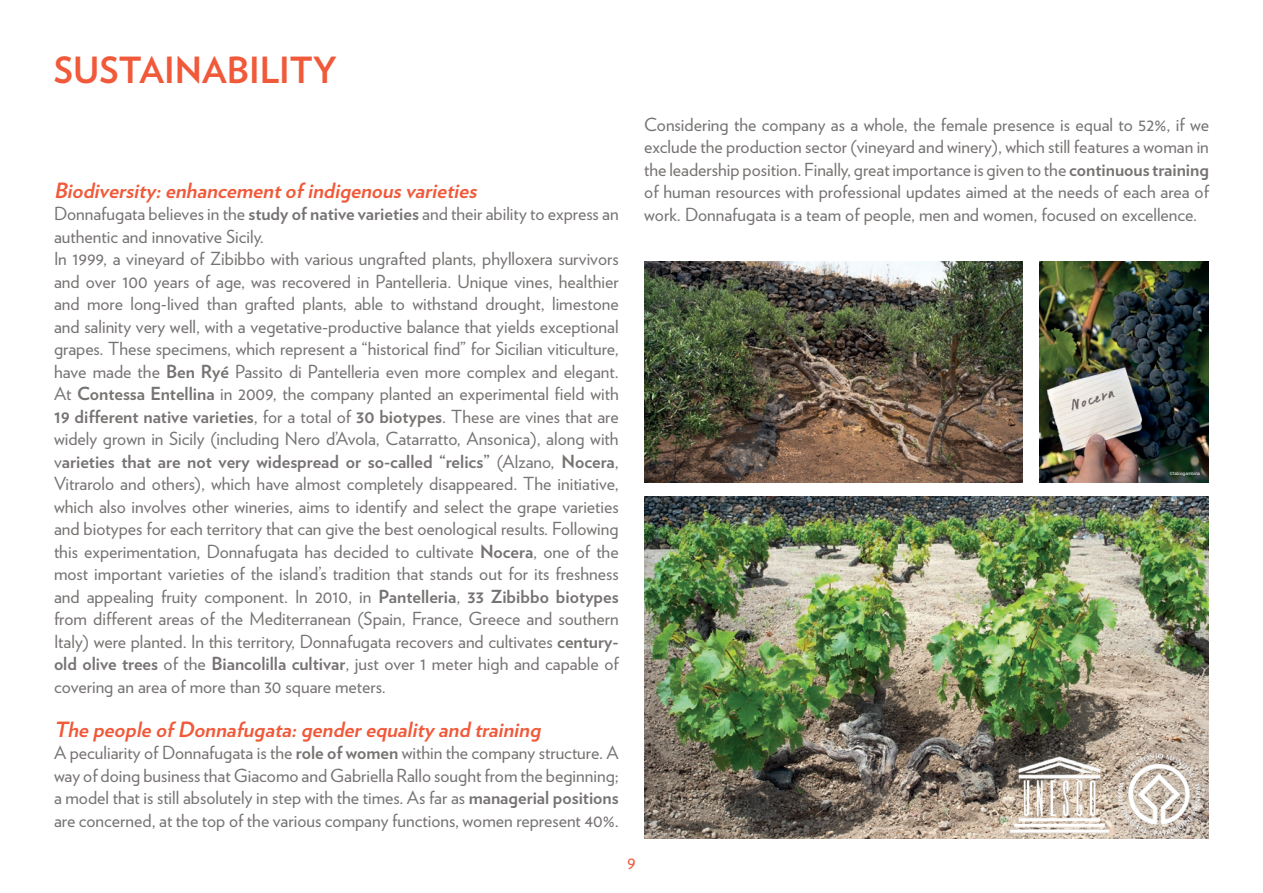
<style>
.page{position:relative;width:1263px;height:893px;background:#fff}
.page>*{position:absolute;margin:0;border:0;box-sizing:border-box;transform-origin:0 0}
.t1{font:700 36px "Verlag";color:#f05939}
.t2{font:italic 700 21px "Verlag";color:#f05939}
.t3{font:18px/22.5px "Verlag";color:#767372;text-align:justify}
.t4{font:18px "Verlag";color:#f05939}
.t5{font:4.5px "Helvetica";color:#fff}
.s1{font-weight:700}
</style>
<div class="page">
<img style="left:644px;top:497px;width:565px;height:342px">
<img style="left:1039px;top:261px;width:170px;height:221px">
<img style="left:644px;top:262px;width:379px;height:221px">
<img style="left:1006px;top:750px;width:197px;height:89px">
<h1 class="t1" style="left:54px;top:42px;width:285px">SUSTAINABILITY</h1>
<p class="t2" style="left:54px;top:174px;width:429px">Biodiversity:enhancementofindigenousvarieties</p>
<p class="t3" style="left:54px;top:202px;width:566px;text-align:left">Donnafugata believes in the <span class="s1">study of native varieties</span> and their ability to express an authentic and innovative Sicily.<br>In 1999, a vineyard of Zibibbo with various ungrafted plants, phylloxera survivors and over 100 years of age, was recovered in Pantelleria. Unique vines, healthier and more long-lived than grafted plants, able to withstand drought, limestone and salinity very well, with a vegetative-productive balance that yields exceptional grapes. These specimens, which represent a “historical find” for Sicilian viticulture, have made the <span class="s1">Ben Ryé</span> Passito di Pantelleria even more complex and elegant.<br>At <span class="s1">Contessa Entellina</span> in 2009, the company planted an experimental field with <span class="s1">19 different native varieties</span>, for a total of <span class="s1">30 biotypes</span>. These are vines that are widely grown in Sicily (including Nero d’Avola, Catarratto, Ansonica), along with v<span class="s1">arieties that are not very widespread or so-called “relics”</span> (Alzano, <span class="s1">Nocera</span>, Vitrarolo and others), which have almost completely disappeared. The initiative, which also involves other wineries, aims to identify and select the grape varieties and biotypes for each territory that can give the best oenological results. Following this experimentation, Donnafugata has decided to cultivate <span class="s1">Nocera</span>, one of the most important varieties of the island’s tradition that stands out for its freshness and appealing fruity component. In 2010, in <span class="s1">Pantelleria</span>, <span class="s1">33 Zibibbo biotypes </span>from different areas of the Mediterranean (Spain, France, Greece and southern Italy) were planted. In this territory, Donnafugata recovers and cultivates <span class="s1">century&shy;old olive trees</span> of the <span class="s1">Biancolilla cultivar</span>, just over 1 meter high and capable of covering an area of more than 30 square meters.</p>
<p class="t2" style="left:54px;top:712px;width:493px">ThepeopleofDonnafugata:genderequalityand training</p>
<p class="t3" style="left:54px;top:740px;width:566px">A peculiarity of Donnafugata is the <span class="s1">role of women</span> within the company structure. A way of doing business that Giacomo and Gabriella Rallo sought from the beginning; a model that is still absolutely in step with the times. As far as <span class="s1">managerial positions </span>are concerned, at the top of the various company functions, women represent 40%.</p>
<p class="t3" style="left:644px;top:112px;width:566px">Considering the company as a whole, the female presence is equal to 52%, if we exclude the production sector (vineyard and winery), which still features a woman in the leadership position. Finally, great importance is given to the <span class="s1">continuous training </span>of human resources with professional updates aimed at the needs of each area of work. Donnafugata is a team of people, men and women, focused on excellence.</p>
<p class="t5" style="left:1170px;top:470px;width:32px">©fabiogambina</p>
<p class="t4" style="left:627px;top:849px;width:10px">9</p>
</div>
